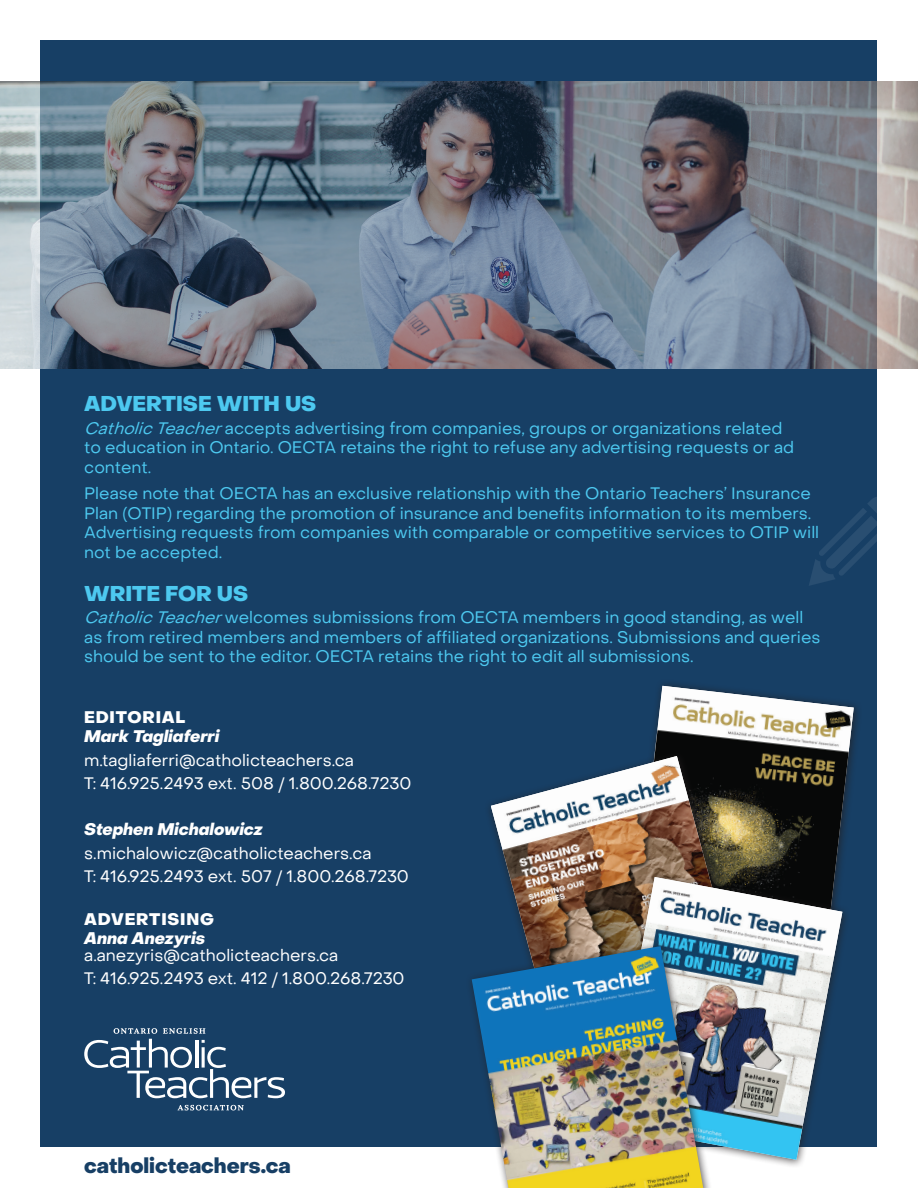
<style>
.page{position:relative;width:918px;height:1188px;background:#fff}
.page>*{position:absolute;margin:0;border:0;box-sizing:border-box;transform-origin:0 0}
.t1{font:800 21px "Object Sans";color:#4dc9f0}
.t2{font:800 21px "Object Sans";color:#173f65}
.t3{font:16.5px/19.5px "Object Sans";color:#4dc9f0}
.t4{font:16.5px/23.2px "Object Sans";color:#fff}
.t5{font:italic 800 16.5px "Object Sans";color:#fff}
.t6{font:800 16.5px "Object Sans";letter-spacing:.05em;color:#fff}
.s1{font-style:italic}
</style>
<div class="page">
<div style="left:40px;top:40px;width:838px;height:1108px;background:#173f65"></div>
<svg style="left:84px;top:1028px;width:201px;height:70px"></svg>
<svg style="left:178px;top:1105px;width:66px;height:5px"></svg>
<img style="left:0;top:81px;width:918px;height:288px">
<svg style="left:809px;top:496px;width:69px;height:90px"></svg>
<img style="left:653px;top:686px;width:201px;height:184px">
<div style="left:484px;top:749px;width:266px;height:306px;background:#231f20;opacity:.75"></div>
<img style="left:491px;top:756px;width:250px;height:183px">
<div style="left:602px;top:870px;width:249px;height:298px;background:#231f20;opacity:.75"></div>
<img style="left:609px;top:877px;width:233px;height:283px">
<div style="left:465px;top:939px;width:248px;height:249px;background:#231f20;opacity:.75"></div>
<img style="left:472px;top:946px;width:231px;height:242px">
<p class="t1" style="left:84px;top:391px;width:234px">ADVERTISE WITH US</p>
<p class="t3" style="left:84px;top:418px;width:711px"><span class="s1">CatholicTeacher</span>accepts advertising from companies, groups or organizations related to education in Ontario. OECTA retains the right to refuse any advertising requests or ad content.</p>
<p class="t3" style="left:84px;top:484px;width:736px">Please note that OECTA has an exclusive relationship with the Ontario Teachers’ Insurance Plan (OTIP) regarding the promotion of insurance and benefits information to its members.<br>Advertising requests from companies with comparable or competitive services to OTIP will not be accepted.</p>
<p class="t1" style="left:84px;top:581px;width:166px">WRITE FOR US</p>
<p class="t3" style="left:84px;top:608px;width:738px"><span class="s1">CatholicTeacher</span>welcomes submissions from OECTA members in good standing, as well as from retired members and members of affiliated organizations. Submissions and queries should be sent to the editor. OECTA retains the right to edit all submissions.</p>
<p class="t6" style="left:84px;top:707px;width:103px">EDITORIAL</p>
<p class="t5" style="left:84px;top:726px;width:137px">Mark Tagliaferri</p>
<p class="t4" style="left:84px;top:748px;width:329px">m.tagliaferri@catholicteachers.ca<br>T: 416.925.2493 ext. 508 / 1.800.268.7230</p>
<p class="t5" style="left:84px;top:819px;width:180px">Stephen Michalowicz</p>
<p class="t4" style="left:84px;top:841px;width:326px">s.michalowicz@catholicteachers.ca<br>T: 416.925.2493 ext. 507 / 1.800.268.7230</p>
<p class="t6" style="left:84px;top:909px;width:131px">ADVERTISING</p>
<p class="t5" style="left:84px;top:928px;width:122px">Anna Anezyris</p>
<p class="t4" style="left:84px;top:943px;width:322px">a.anezyris@catholicteachers.ca<br>T: 416.925.2493 ext. 412 / 1.800.268.7230</p>
<p class="t2" style="left:84px;top:1153px;width:208px">catholicteachers.ca</p>
</div>
